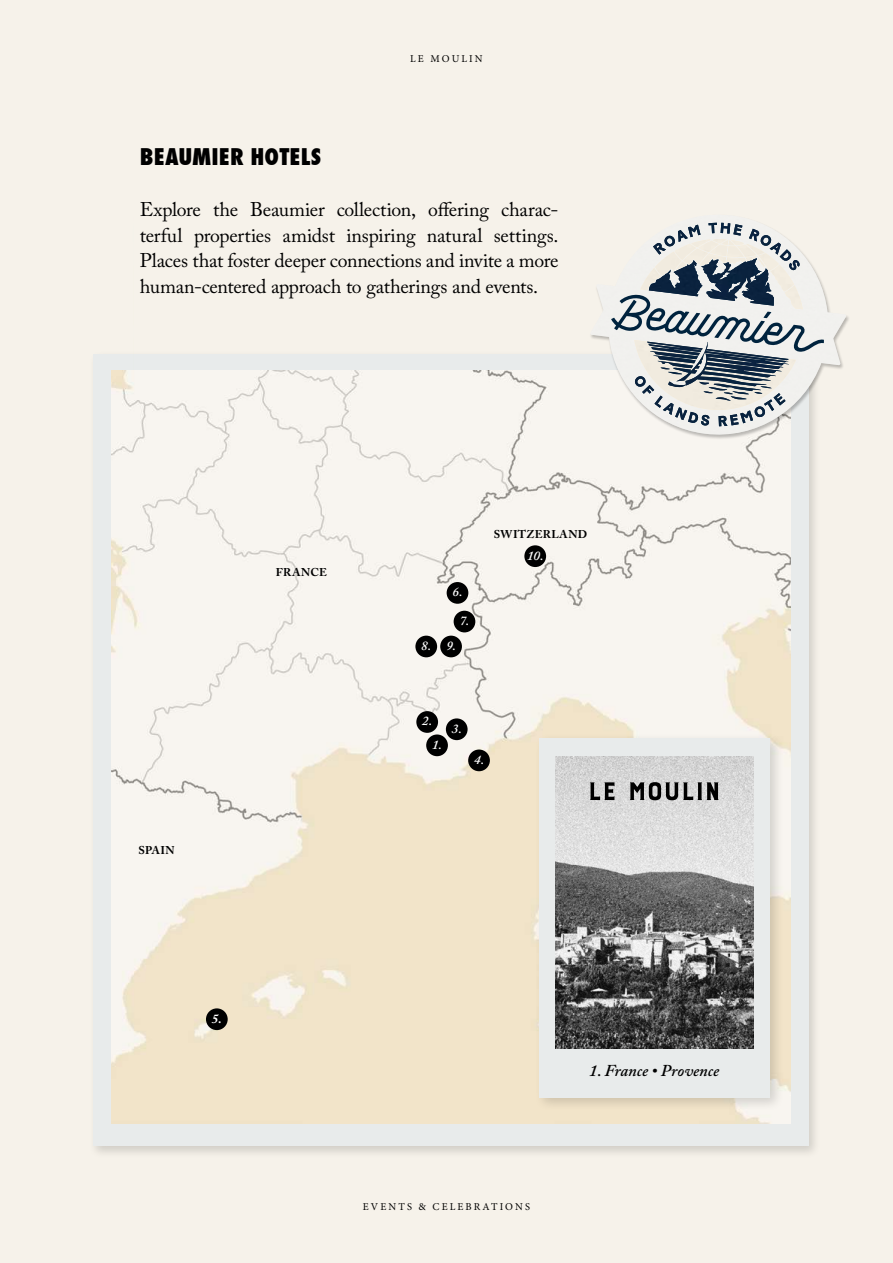
<style>
.page{position:relative;width:893px;height:1263px;background:#f6f2ea}
.page>*{position:absolute;margin:0;border:0;box-sizing:border-box;transform-origin:0 0}
.t1{font:800 condensed 22.5px "Futura LT Pro";color:#000}
.t2{font:19.8px/25.7px "Adobe Caslon Pro";letter-spacing:-.015em;color:#000;text-align:justify}
.t3{font:italic 600 16.5px "Adobe Caslon Pro";color:#000}
.t4{font:italic 600 13.2px/28.7px "Adobe Caslon Pro";color:#fff;text-align:center}
.t5{font:italic 700 13.2px "Adobe Caslon Pro";color:#fff}
.t6{font:700 11.25px "Adobe Caslon Pro";letter-spacing:.025em;color:#000}
.t7{font:10.5px "Minion Pro";letter-spacing:.2em;color:#000}
</style>
<div class="page">
<div style="left:89px;top:350px;width:732px;height:808px;background:#000;opacity:.15"></div>
<div style="left:93px;top:355px;width:715px;height:791px;background:#e8ebeb"></div>
<img style="left:133px;top:350px;width:24px;height:21px">
<img style="left:111px;top:371px;width:679px;height:752px">
<div style="left:534px;top:732px;width:250px;height:380px;background:#000;opacity:.15"></div>
<div style="left:539px;top:738px;width:231px;height:359px;background:#e8ebeb"></div>
<img style="left:555px;top:757px;width:198px;height:292px">
<svg style="left:590px;top:782px;width:24px;height:18px"></svg>
<svg style="left:630px;top:782px;width:88px;height:18px"></svg>
<div style="left:206px;top:1008px;width:22px;height:22px;background:#000;border-radius:50%"></div>
<div style="left:468px;top:749px;width:22px;height:22px;background:#000;border-radius:50%"></div>
<div style="left:416px;top:711px;width:22px;height:22px;background:#000;border-radius:50%"></div>
<div style="left:426px;top:734px;width:22px;height:22px;background:#000;border-radius:50%"></div>
<div style="left:446px;top:718px;width:22px;height:22px;background:#000;border-radius:50%"></div>
<div style="left:447px;top:582px;width:21px;height:22px;background:#000;border-radius:50%"></div>
<div style="left:454px;top:611px;width:21px;height:21px;background:#000;border-radius:50%"></div>
<div style="left:415px;top:636px;width:22px;height:21px;background:#000;border-radius:50%"></div>
<div style="left:440px;top:636px;width:22px;height:21px;background:#000;border-radius:50%"></div>
<div style="left:524px;top:545px;width:22px;height:22px;background:#000;border-radius:50%"></div>
<img style="left:590px;top:222px;width:256px;height:218px">
<svg style="left:611px;top:223px;width:213px;height:203px"></svg>
<p class="t7" style="left:410px;top:51px;width:74px">LE MOULIN</p>
<p class="t1" style="left:140px;top:142px;width:183px">BEAUMIER HOTELS</p>
<p class="t2" style="left:140px;top:197px;width:420px">Explore the Beaumier collection, offering charac&shy;terful properties amidst inspiring natural settings.<br>Places that foster deeper connections and invite a more human-centered approach to gatherings and events.</p>
<p class="t6" style="left:494px;top:527px;width:95px">SWITZERLAND</p>
<p class="t6" style="left:138px;top:843px;width:38px">SPAIN</p>
<p class="t6" style="left:276px;top:566px;width:52px">FRANCE</p>
<p class="t4" style="left:452px;top:577px;width:18px">6.<br>7.</p>
<p class="t4" style="left:421px;top:631px;width:36px">8. 9.</p>
<p class="t4" style="left:422px;top:706px;width:12px">2.</p>
<p class="t4" style="left:432px;top:730px;width:11px">1.</p>
<p class="t4" style="left:452px;top:714px;width:11px">3.</p>
<p class="t4" style="left:474px;top:745px;width:12px">4.</p>
<p class="t4" style="left:527px;top:541px;width:18px">10.</p>
<p class="t5" style="left:212px;top:1010px;width:12px">5.</p>
<p class="t7" style="left:363px;top:1199px;width:169px">EVENTS &amp; CELEBRATIONS</p>
<p class="t3" style="left:589px;top:1061px;width:131px">1. France • Provence</p>
</div>
